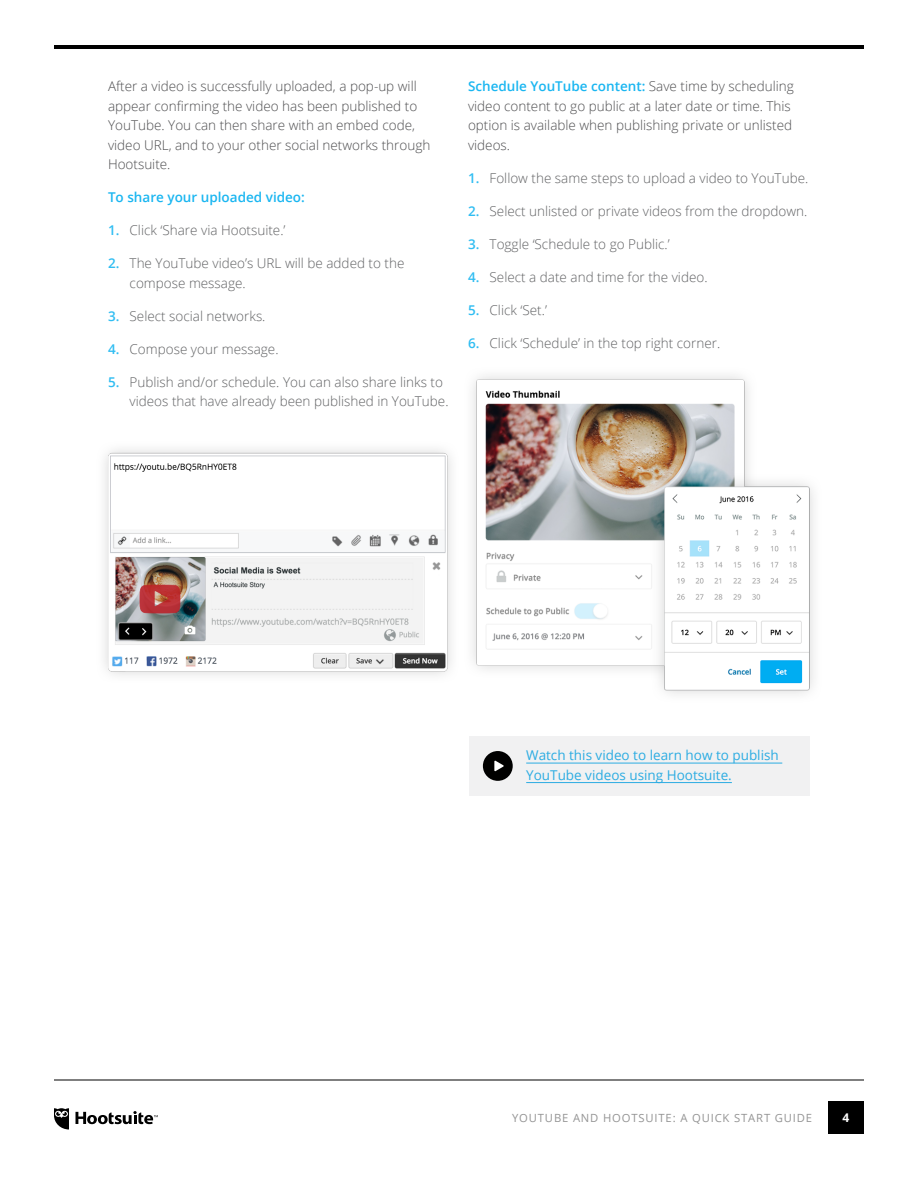
<style>
.page{position:relative;width:918px;height:1188px;background:#fff}
.page>*{position:absolute;margin:0;border:0;box-sizing:border-box;transform-origin:0 0}
.t1{font:300 13.5px/19.5px "Open Sans";color:#606163}
.t2{font:300 13.5px/19.5px "Open Sans";color:#4d4d4f}
.t3{font:13.5px/19.5px "Open Sans";color:#2cace2}
.t4{font:600 13.5px "Open Sans";color:#1ab6f1}
.t5{font:700 12px "Open Sans";color:#fff}
.t6{font:11.25px "Open Sans";letter-spacing:.075em;color:#949494}
.s1{font-weight:600;color:#30bdf2}
.s2{font-weight:600;color:#1ab6f1}
</style>
<div class="page">
<div style="left:828px;top:1101px;width:36px;height:33px;background:#000"></div>
<hr style="left:54px;top:1080px;width:810px;height:1px;background:#000">
<hr style="left:54px;top:45px;width:810px;height:4px;background:#000">
<svg style="left:76px;top:1111px;width:82px;height:13px"></svg>
<svg style="left:54px;top:1108px;width:15px;height:22px"></svg>
<img style="left:104px;top:449px;width:347px;height:226px">
<img style="left:472px;top:375px;width:342px;height:319px">
<div style="left:469px;top:736px;width:341px;height:60px;background:#f1f1f2"></div>
<hr style="left:526px;top:763px;width:256px;height:1px;background:#2cace2">
<hr style="left:526px;top:782px;width:206px;height:1px;background:#2cace2">
<div style="left:483px;top:751px;width:30px;height:30px;background:#000;border-radius:50%"></div>
<svg style="left:494px;top:760px;width:10px;height:11px"></svg>
<p class="t2" style="left:108px;top:76px;width:324px">After a video is successfully uploaded, a pop-up will appear confirming the video has been published to YouTube. You can then share with an embed code, video URL, and to your other social networks through Hootsuite.</p>
<p class="t4" style="left:108px;top:188px;width:198px">To share your uploaded video:</p>
<p class="t1" style="left:108px;top:220px;width:179px"><span class="s1">1.</span> Click ‘Share via Hootsuite.’</p>
<p class="t1" style="left:130px;top:253px;width:276px;text-indent:-22px"><span class="s1">2.</span> The YouTube video’s URL will be added to the compose message.</p>
<p class="t1" style="left:108px;top:306px;width:159px"><span class="s1">3.</span> Select social networks.</p>
<p class="t1" style="left:108px;top:339px;width:172px"><span class="s1">4.</span> Compose your message.</p>
<p class="t1" style="left:130px;top:372px;width:320px;text-indent:-22px"><span class="s1">5.</span> Publish and/or schedule. You can also share links to videos that have already been published in YouTube.</p>
<p class="t2" style="left:468px;top:76px;width:327px"><span class="s2">Schedule YouTube content:</span> Save time by scheduling video content to go public at a later date or time. This option is available when publishing private or unlisted videos.</p>
<p class="t1" style="left:468px;top:168px;width:342px"><span class="s1">1.</span> Follow the same steps to upload a video to YouTube.</p>
<p class="t1" style="left:468px;top:201px;width:341px"><span class="s1">2.</span> Select unlisted or private videos from the dropdown.</p>
<p class="t1" style="left:468px;top:234px;width:203px"><span class="s1">3.</span> Toggle ‘Schedule to go Public.’</p>
<p class="t1" style="left:468px;top:267px;width:241px"><span class="s1">4.</span> Select a date and time for the video.</p>
<p class="t1" style="left:468px;top:300px;width:80px"><span class="s1">5.</span> Click ‘Set.’</p>
<p class="t1" style="left:468px;top:333px;width:254px"><span class="s1">6.</span> Click ‘Schedule’ in the top right corner.</p>
<p class="t3" style="left:526px;top:745px;width:254px">Watch this video to learn how to publish<br>YouTube videos using Hootsuite.</p>
<p class="t6" style="left:512px;top:1110px;width:302px">YOUTUBE AND HOOTSUITE: A QUICK START GUIDE</p>
<p class="t5" style="left:843px;top:1109px;width:8px">4</p>
</div>
